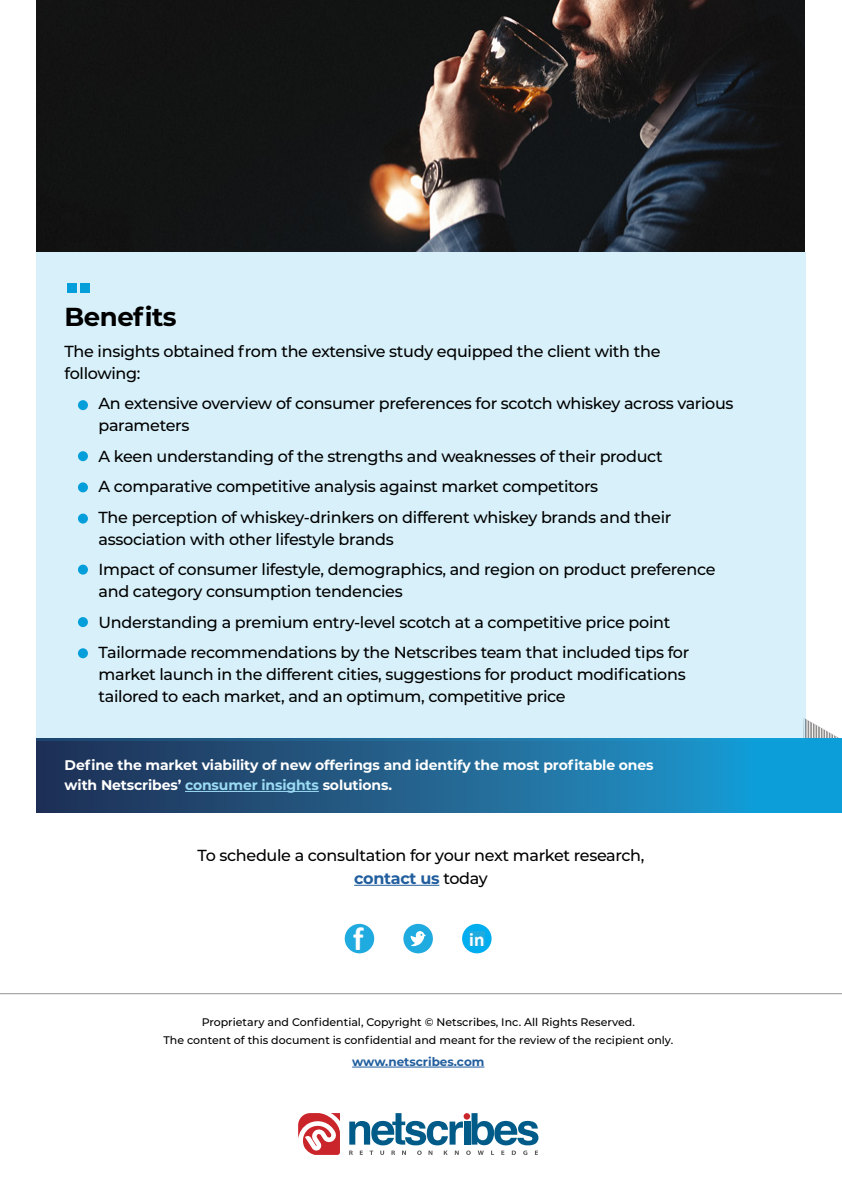
<style>
.page{position:relative;width:842px;height:1191px;background:#fff}
.page>*{position:absolute;margin:0;border:0;box-sizing:border-box;transform-origin:0 0}
.t1{font:700 33px "Calibri";color:#fff}
.t2{font:700 26px "Montserrat";letter-spacing:-.02em;color:#000}
.t3{font:700 19.5px "Calibri";color:#fff}
.t4{font:500 16px/30.5px "Montserrat";letter-spacing:-.02em;color:#000}
.t5{font:700 14px/20px "Montserrat";letter-spacing:-.01em;color:#fff}
.t6{font:700 12px "Montserrat";color:#215e9e}
.t7{font:500 11px/18px "Montserrat";color:#000;text-align:center}
.s1{color:#9bdaf3}
.s2{font-weight:700;color:#215e9e}
</style>
<div class="page">
<img style="left:36px;top:0;width:768px;height:252px">
<svg style="left:806px;top:719px;width:33px;height:20px"></svg>
<hr style="left:807px;top:718px;width:1px;height:42px;background:#fff">
<hr style="left:809px;top:718px;width:1px;height:42px;background:#fff">
<hr style="left:812px;top:718px;width:1px;height:42px;background:#fff">
<hr style="left:815px;top:718px;width:1px;height:42px;background:#fff">
<hr style="left:817px;top:718px;width:1px;height:42px;background:#fff">
<hr style="left:820px;top:718px;width:1px;height:42px;background:#fff">
<hr style="left:831px;top:718px;width:1px;height:42px;background:#fff">
<hr style="left:836px;top:718px;width:1px;height:42px;background:#fff">
<hr style="left:833px;top:718px;width:1px;height:42px;background:#fff">
<hr style="left:828px;top:718px;width:1px;height:42px;background:#fff">
<hr style="left:825px;top:718px;width:1px;height:42px;background:#fff">
<hr style="left:823px;top:718px;width:1px;height:42px;background:#fff">
<svg style="left:298px;top:1113px;width:42px;height:41px"></svg>
<svg style="left:349px;top:1113px;width:189px;height:42px"></svg>
<hr style="left:0;top:993px;width:842px;height:1px;background:#939598">
<hr style="left:352px;top:1066px;width:132px;height:1px;background:#215e9e">
<div style="left:403px;top:924px;width:30px;height:29px;background:#1fabe0;border-radius:50%"></div>
<svg style="left:411px;top:931px;width:15px;height:15px"></svg>
<div style="left:345px;top:924px;width:29px;height:29px;background:#1fabe0;border-radius:50%"></div>
<div style="left:462px;top:924px;width:30px;height:29px;background:#00aeef;border-radius:50%"></div>
<div style="left:469px;top:931px;width:15px;height:15px;background:#1fabe0"></div>
<div style="left:36px;top:739px;width:806px;height:73px;background:linear-gradient(to right,#262c4f,#17a5de)"></div>
<hr style="left:185px;top:791px;width:134px;height:1px;background:#9bdaf3">
<div style="left:36px;top:252px;width:770px;height:488px;background:#d7f0f9"></div>
<div style="left:67px;top:283px;width:10px;height:10px;background:#049fdb"></div>
<div style="left:80px;top:283px;width:10px;height:10px;background:#049fdb"></div>
<div style="left:78px;top:400px;width:10px;height:10px;background:#049fdb;border-radius:50%"></div>
<div style="left:78px;top:451px;width:10px;height:10px;background:#049fdb;border-radius:50%"></div>
<div style="left:78px;top:482px;width:10px;height:10px;background:#049fdb;border-radius:50%"></div>
<div style="left:78px;top:513px;width:10px;height:10px;background:#049fdb;border-radius:50%"></div>
<div style="left:78px;top:564px;width:10px;height:10px;background:#049fdb;border-radius:50%"></div>
<div style="left:78px;top:617px;width:10px;height:10px;background:#049fdb;border-radius:50%"></div>
<div style="left:78px;top:648px;width:10px;height:10px;background:#049fdb;border-radius:50%"></div>
<hr style="left:354px;top:885px;width:85px;height:1px;background:#215e9e">
<h2 class="t2" style="left:64px;top:298px;width:114px">Benefits</h2>
<p class="t4" style="left:64px;top:339px;width:597px;line-height:22px">The insights obtained from the extensive study equipped the client with the following:</p>
<p class="t4" style="left:99px;top:392px;width:637px;line-height:22px">An extensive overview of consumer preferences for scotch whiskey across various parameters</p>
<p class="t4" style="left:99px;top:440px;width:574px">A keen understanding of the strengths and weaknesses of their product<br>A comparative competitive analysis against market competitors<br>The perception of whiskey-drinkers on different whiskey brands and their</p>
<p class="t4" style="left:99px;top:523px;width:618px">association with other lifestyle brands<br>Impact of consumer lifestyle, demographics, and region on product preference</p>
<p class="t4" style="left:99px;top:576px;width:592px">and category consumption tendencies<br>Understanding a premium entry-level scotch at a competitive price point<br>Tailormade recommendations by the Netscribes team that included tips for</p>
<p class="t4" style="left:99px;top:663px;width:589px;line-height:22px">market launch in the different cities, suggestions for product modifications tailored to each market, and an optimum, competitive price</p>
<p class="t5" style="left:65px;top:754px;width:590px">Define the market viability of new offerings and identify the most profitable ones with Netscribes’ <span class="s1">consumer insights</span> solutions.</p>
<p class="t4" style="left:197px;top:843px;width:448px;line-height:23px;text-align:center">To schedule a consultation for your next market research, <span class="s2">contact us</span> today</p>
<h1 class="t1" style="left:353px;top:915px;width:12px">f</h1>
<p class="t3" style="left:469px;top:925px;width:17px">in</p>
<p class="t7" style="left:163px;top:1012px;width:511px">Proprietary and Confidential, Copyright © Netscribes, Inc. All Rights Reserved.<br>The content of this document is confidential and meant for the review of the recipient only.</p>
<p class="t6" style="left:352px;top:1053px;width:134px">www.netscribes.com</p>
</div>
